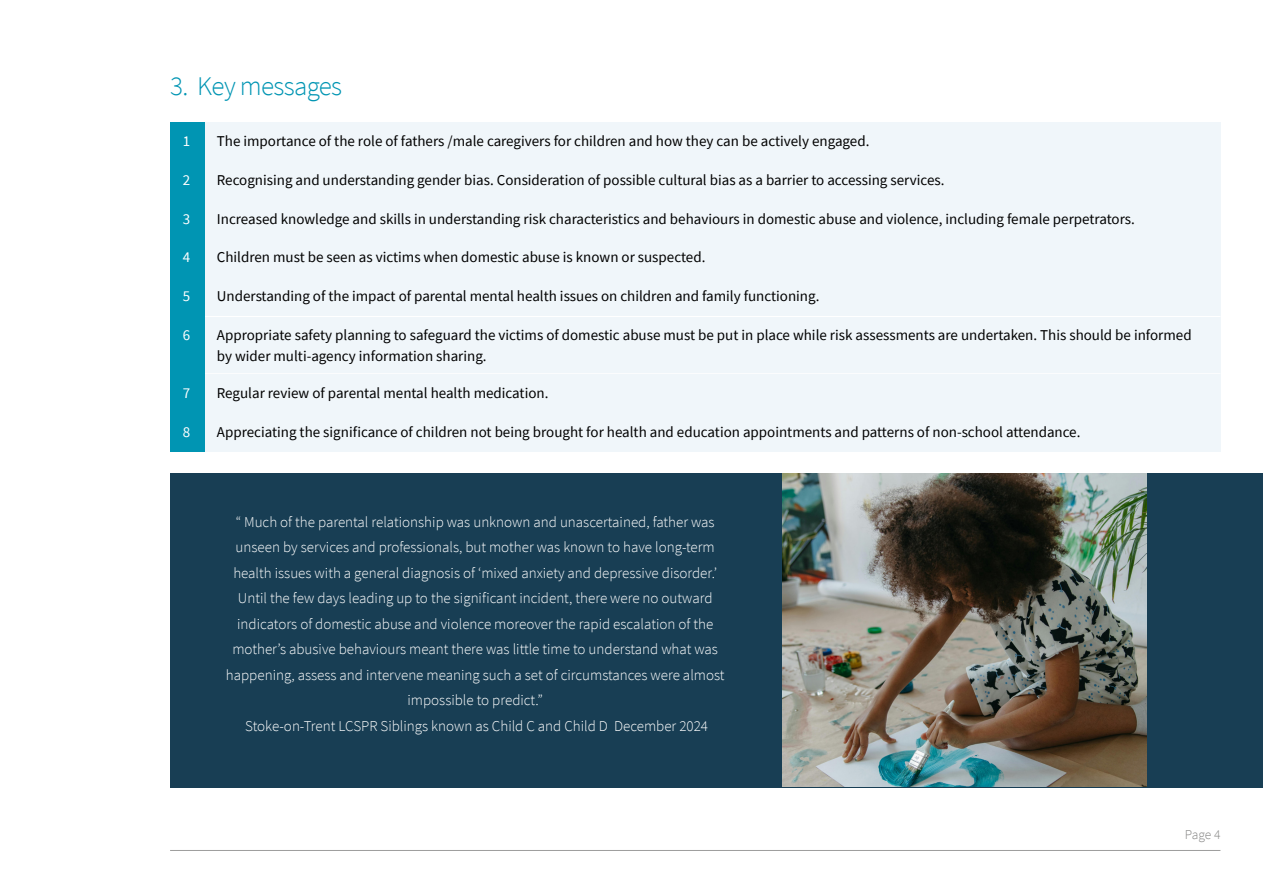
<style>
.page{position:relative;width:1263px;height:893px;background:#fff}
.page>*{position:absolute;margin:0;border:0;box-sizing:border-box;transform-origin:0 0}
.t1{font:300 27px "Source Sans Pro";letter-spacing:-.025em;color:#0095b3}
.t2{font:15px/21px "Source Sans Pro";color:#000}
.t3{font:300 15px/25.5px "Source Sans Pro";color:#fff;text-align:center}
.t4{font:15px "Source Sans Pro";color:#fff}
.t5{font:300 13.5px "Source Sans Pro";color:#858584}
</style>
<div class="page">
<hr style="left:170px;top:850px;width:1050px;height:1px;background:#9d9d9c">
<div style="left:204px;top:316px;width:1016px;height:58px;background:#f0f6fa"></div>
<div style="left:170px;top:473px;width:1093px;height:315px;background:#183e54"></div>
<hr style="left:204px;top:373px;width:1016px;height:2px;background:#fff">
<hr style="left:204px;top:315px;width:1016px;height:2px;background:#fff">
<div style="left:204px;top:413px;width:1016px;height:39px;background:#f0f6fa"></div>
<div style="left:204px;top:374px;width:1016px;height:39px;background:#f0f6fa"></div>
<div style="left:204px;top:277px;width:1016px;height:39px;background:#f0f6fa"></div>
<div style="left:204px;top:238px;width:1016px;height:39px;background:#f0f6fa"></div>
<div style="left:204px;top:199px;width:1016px;height:39px;background:#f0f6fa"></div>
<div style="left:204px;top:161px;width:1016px;height:38px;background:#f0f6fa"></div>
<div style="left:204px;top:122px;width:1016px;height:39px;background:#f0f6fa"></div>
<div style="left:170px;top:122px;width:34px;height:39px;background:#0095b3"></div>
<div style="left:170px;top:161px;width:34px;height:38px;background:#0095b3"></div>
<div style="left:170px;top:199px;width:34px;height:39px;background:#0095b3"></div>
<div style="left:170px;top:238px;width:34px;height:39px;background:#0095b3"></div>
<div style="left:170px;top:277px;width:34px;height:39px;background:#0095b3"></div>
<div style="left:170px;top:316px;width:34px;height:58px;background:#0095b3"></div>
<div style="left:170px;top:374px;width:34px;height:39px;background:#0095b3"></div>
<div style="left:170px;top:413px;width:34px;height:39px;background:#0095b3"></div>
<img style="left:782px;top:473px;width:364px;height:314px">
<p class="t1" style="left:170px;top:69px;width:174px">3. Key messages</p>
<p class="t4" style="left:183px;top:131px;width:9px">1</p>
<p class="t4" style="left:183px;top:170px;width:9px">2</p>
<p class="t4" style="left:183px;top:209px;width:9px">3</p>
<p class="t4" style="left:183px;top:248px;width:9px">4</p>
<p class="t4" style="left:183px;top:287px;width:9px">5</p>
<p class="t4" style="left:183px;top:326px;width:9px">6</p>
<p class="t2" style="left:217px;top:130px;width:654px">The importance of the role of fathers /male caregivers for children and how they can be actively engaged.</p>
<p class="t2" style="left:217px;top:169px;width:729px">Recognising and understanding gender bias. Consideration of possible cultural bias as a barrier to accessing services.</p>
<p class="t2" style="left:217px;top:208px;width:919px">Increased knowledge and skills in understanding risk characteristics and behaviours in domestic abuse and violence, including female perpetrators.</p>
<p class="t2" style="left:217px;top:247px;width:490px">Children must be seen as victims when domestic abuse is known or suspected.</p>
<p class="t2" style="left:217px;top:286px;width:604px">Understanding of the impact of parental mental health issues on children and family functioning.</p>
<p class="t2" style="left:217px;top:325px;width:976px">Appropriate safety planning to safeguard the victims of domestic abuse must be put in place while risk assessments are undertaken. This should be informed by wider multi-agency information sharing.</p>
<p class="t2" style="left:217px;top:382px;width:333px">Regular review of parental mental health medication.</p>
<p class="t2" style="left:217px;top:421px;width:865px">Appreciating the significance of children not being brought for health and education appointments and patterns of non-school attendance.</p>
<p class="t4" style="left:183px;top:383px;width:9px">7</p>
<p class="t4" style="left:183px;top:422px;width:9px">8</p>
<p class="t3" style="left:236px;top:509px;width:480px">“ Much of the parental relationship was unknown and unascertained, father was</p>
<p class="t3" style="left:236px;top:535px;width:481px">unseen by services and professionals, but mother was known to have long-term</p>
<p class="t3" style="left:233px;top:560px;width:485px">health issues with a general diagnosis of ‘mixed anxiety and depressive disorder.’</p>
<p class="t3" style="left:238px;top:586px;width:476px">Until the few days leading up to the significant incident, there were no outward</p>
<p class="t3" style="left:226px;top:611px;width:500px">indicators of domestic abuse and violence moreover the rapid escalation of the mother’s abusive behaviours meant there was little time to understand what was happening, assess and intervene meaning such a set of circumstances were almost impossible to predict.”<br>Stoke-on-Trent LCSPR Siblings known as Child C and Child D December 2024</p>
<p class="t5" style="left:1185px;top:827px;width:37px">Page 4</p>
</div>
